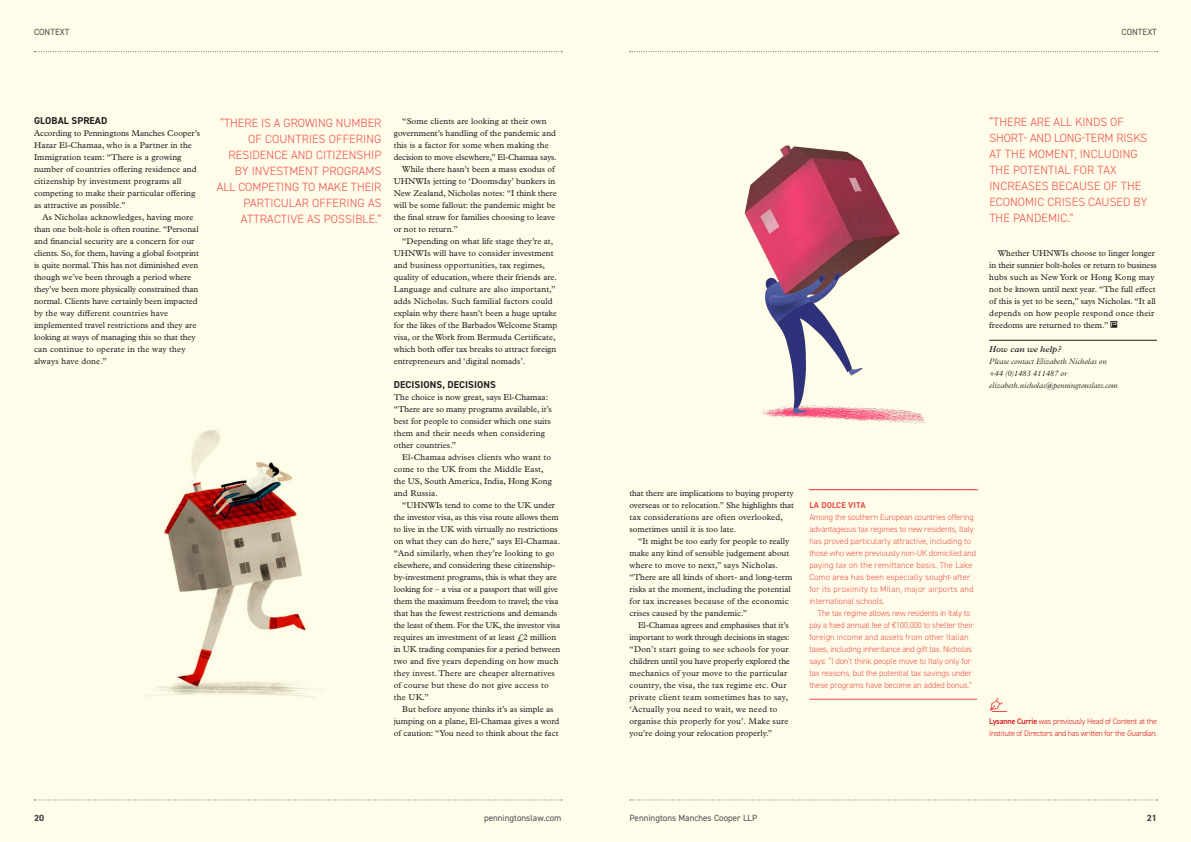
<style>
.page{position:relative;width:1191px;height:842px;background:#fffde9}
.page>*{position:absolute;margin:0;border:0;box-sizing:border-box;transform-origin:0 0}
.t1{font:300 12px/16px "DIN2014";letter-spacing:.01em;color:#ef4d4b;text-align:right}
.Medium_cross_head{font:700 10px "DIN2014";letter-spacing:.01em;color:#231f20}
.t2{font:9px "DIN2014";color:#4b4c4d}
.t3{font:800 9px "DIN2014";color:#4b4c4d}
.body_text_Plantin_8{font:8.5px/12px "Plantin MT Pro";color:#231f20}
.SMALL_cross_head_DIN{font:300 8.5px/12px "DIN2014";letter-spacing:-.01em;color:#ef4d4b}
.body_text_Plantin_8-2{font:italic 600 8.5px "Plantin MT Pro";color:#231f20}
._008_Box_copy_-ind_D{font:700 8.5px "DIN2014";letter-spacing:.01em;color:#ef4d4b}
.t4{font:300 8px/12px "DIN2014";letter-spacing:-.025em;color:#d7171f}
.body_text_Plantin_8-3{font:italic 300 8px/12px "Plantin MT Pro";color:#231f20}
.s1{font-weight:600}
.s2{font-style:italic}
</style>
<div class="page">
<svg style="left:34px;top:51px;width:528px;height:1px"></svg>
<svg style="left:630px;top:51px;width:527px;height:1px"></svg>
<svg style="left:34px;top:799px;width:528px;height:1px"></svg>
<svg style="left:630px;top:799px;width:527px;height:1px"></svg>
<img style="left:148px;top:430px;width:169px;height:267px">
<hr style="left:989px;top:340px;width:168px;height:1px;background:#231f20">
<svg style="left:1110px;top:321px;width:7px;height:7px"></svg>
<img style="left:744px;top:145px;width:182px;height:280px">
<svg style="left:989px;top:698px;width:18px;height:14px"></svg>
<svg style="left:809px;top:490px;width:169px;height:1px"></svg>
<hr style="left:809px;top:699px;width:168px;height:1px;background:#ef4d4b">
<p class="t2" style="left:34px;top:27px;width:37px">CONTEXT</p>
<p class="t2" style="left:1121px;top:27px;width:37px">CONTEXT</p>
<p class="Medium_cross_head" style="left:34px;top:114px;width:75px">GLOBAL SPREAD</p>
<p class="body_text_Plantin_8" style="left:34px;top:127px;width:168px">According to Penningtons Manches Cooper’s Hazar El-Chamaa, who is a Partner in the Immigration team: “There is a growing number of countries offering residence and citizenship by investment programs all competing to make their particular offering as attractive as possible.”</p>
<p class="body_text_Plantin_8" style="left:34px;top:211px;width:166px;text-indent:8px">As Nicholas acknowledges, having more than one bolt-hole is often routine. “Personal and financial security are a concern for our clients. So, for them, having a global footprint is quite normal. This has not diminished even though we’ve been through a period where they’ve been more physically constrained than normal. Clients have certainly been impacted by the way different countries have implemented travel restrictions and they are looking at ways of managing this so that they can continue to operate in the way they always have done.”</p>
<p class="t1" style="left:217px;top:114px;width:166px">“THERE IS A GROWING NUMBER<br>OF COUNTRIES OFFERING<br>RESIDENCE AND CITIZENSHIP<br>BY INVESTMENT PROGRAMS<br>ALL COMPETING TO MAKE THEIR<br>PARTICULAR OFFERING AS<br>ATTRACTIVE AS POSSIBLE.”</p>
<p class="t1" style="left:989px;top:114px;width:160px;text-align:left">“THERE ARE ALL KINDS OF<br>SHORT- AND LONG-TERM RISKS<br>AT THE MOMENT, INCLUDING<br>THE POTENTIAL FOR TAX<br>INCREASES BECAUSE OF THE<br>ECONOMIC CRISES CAUSED BY<br>THE PANDEMIC.”</p>
<p class="body_text_Plantin_8" style="left:394px;top:115px;width:164px;text-indent:9px">“Some clients are looking at their own government’s handling of the pandemic and this is a factor for some when making the decision to move elsewhere,” El-Chamaa says.</p>
<p class="body_text_Plantin_8" style="left:394px;top:163px;width:164px;text-indent:8px">While there hasn’t been a mass exodus of UHNWIs jetting to ‘Doomsday’ bunkers in New Zealand, Nicholas notes: “I think there will be some fallout: the pandemic might be the final straw for families choosing to leave or not to return.”</p>
<p class="body_text_Plantin_8" style="left:394px;top:235px;width:165px;text-indent:8px">“Depending on what life stage they’re at, UHNWIs will have to consider investment and business opportunities, tax regimes, quality of education, where their friends are.<br>Language and culture are also important,” adds Nicholas. Such familial factors could explain why there hasn’t been a huge uptake for the likes of the Barbados Welcome Stamp visa, or the Work from Bermuda Certificate, which both offer tax breaks to attract foreign entrepreneurs and ‘digital nomads’.</p>
<p class="Medium_cross_head" style="left:394px;top:378px;width:104px">DECISIONS, DECISIONS</p>
<p class="body_text_Plantin_8" style="left:394px;top:391px;width:160px">The choice is now great, says El-Chamaa: “There are so many programs available, it’s best for people to consider which one suits them and their needs when considering other countries.”</p>
<p class="body_text_Plantin_8" style="left:394px;top:451px;width:160px;text-indent:8px">El-Chamaa advises clients who want to come to the UK from the Middle East, the US, South America, India, Hong Kong and Russia.</p>
<p class="body_text_Plantin_8" style="left:394px;top:499px;width:168px;text-indent:8px">“UHNWIs tend to come to the UK under the investor visa, as this visa route allows them to live in the UK with virtually no restrictions on what they can do here,” says El-Chamaa. “And similarly, when they’re looking to go elsewhere, and considering these citizenship&shy;by-investment programs, this is what they are looking for – a visa or a passport that will give them the maximum freedom to travel; the visa that has the fewest restrictions and demands the least of them. For the UK, the investor visa requires an investment of at least £2 million in UK trading companies for a period between two and five years depending on how much they invest. There are cheaper alternatives of course but these do not give access to the UK.”</p>
<p class="body_text_Plantin_8" style="left:394px;top:703px;width:167px;text-align:center">But before anyone thinks it’s as simple as jumping on a plane, El-Chamaa gives a word of caution: “You need to think about the fact</p>
<p class="body_text_Plantin_8" style="left:989px;top:247px;width:169px;text-indent:8px">Whether UHNWIs choose to linger longer in their sunnier bolt-holes or return to business hubs such as New York or Hong Kong may not be known until next year. “The full effect of this is yet to be seen,” says Nicholas. “It all depends on how people respond once their freedoms are returned to them.”</p>
<p class="body_text_Plantin_8-2" style="left:989px;top:344px;width:74px">How can we help?</p>
<p class="body_text_Plantin_8-3" style="left:989px;top:355px;width:130px">Please contact Elizabeth Nicholas on +44 (0)1483 411487 or elizabeth.nicholas@penningtonslaw.com</p>
<p class="body_text_Plantin_8" style="left:629px;top:487px;width:166px">that there are implications to buying property overseas or to relocation.” She highlights that tax considerations are often overlooked, sometimes until it is too late.</p>
<p class="body_text_Plantin_8" style="left:629px;top:535px;width:164px;text-indent:8px">“It might be too early for people to really make any kind of sensible judgement about where to move to next,” says Nicholas. “There are all kinds of short- and long-term risks at the moment, including the potential for tax increases because of the economic crises caused by the pandemic.”</p>
<p class="body_text_Plantin_8" style="left:629px;top:619px;width:162px;text-indent:9px">El-Chamaa agrees and emphasises that it’s important to work through decisions in stages: “Don’t start going to see schools for your children until you have properly explored the mechanics of your move to the particular country, the visa, the tax regime etc. Our private client team sometimes has to say, ‘Actually you need to wait, we need to organise this properly for you’. Make sure you’re doing your relocation properly.”</p>
<p class="_008_Box_copy_-ind_D" style="left:809px;top:499px;width:58px">LA DOLCE VITA</p>
<p class="SMALL_cross_head_DIN" style="left:809px;top:511px;width:168px">Among the southern European countries offering advantageous tax regimes to new residents, Italy has proved particularly attractive, including to those who were previously non-UK domiciled and paying tax on the remittance basis. The Lake Como area has been especially sought-after for its proximity to Milan, major airports and international schools.</p>
<p class="SMALL_cross_head_DIN" style="left:809px;top:607px;width:166px;text-indent:9px">The tax regime allows new residents in Italy to pay a fixed annual fee of €100,000 to shelter their foreign income and assets from other Italian taxes, including inheritance and gift tax. Nicholas says: “I don’t think people move to Italy only for tax reasons, but the potential tax savings under these programs have become an added bonus.”</p>
<p class="t4" style="left:989px;top:715px;width:169px"><span class="s1">Lysanne Currie</span> was previously Head of Content at the<br>Institute of Directors and has written for the <span class="s2">Guardian</span>.</p>
<p class="t3" style="left:34px;top:811px;width:12px">20</p>
<p class="t2" style="left:484px;top:812px;width:79px">penningtonslaw.com</p>
<p class="t2" style="left:629px;top:812px;width:129px">Penningtons Manches Cooper LLP</p>
<p class="t3" style="left:1146px;top:811px;width:12px">21</p>
</div>
